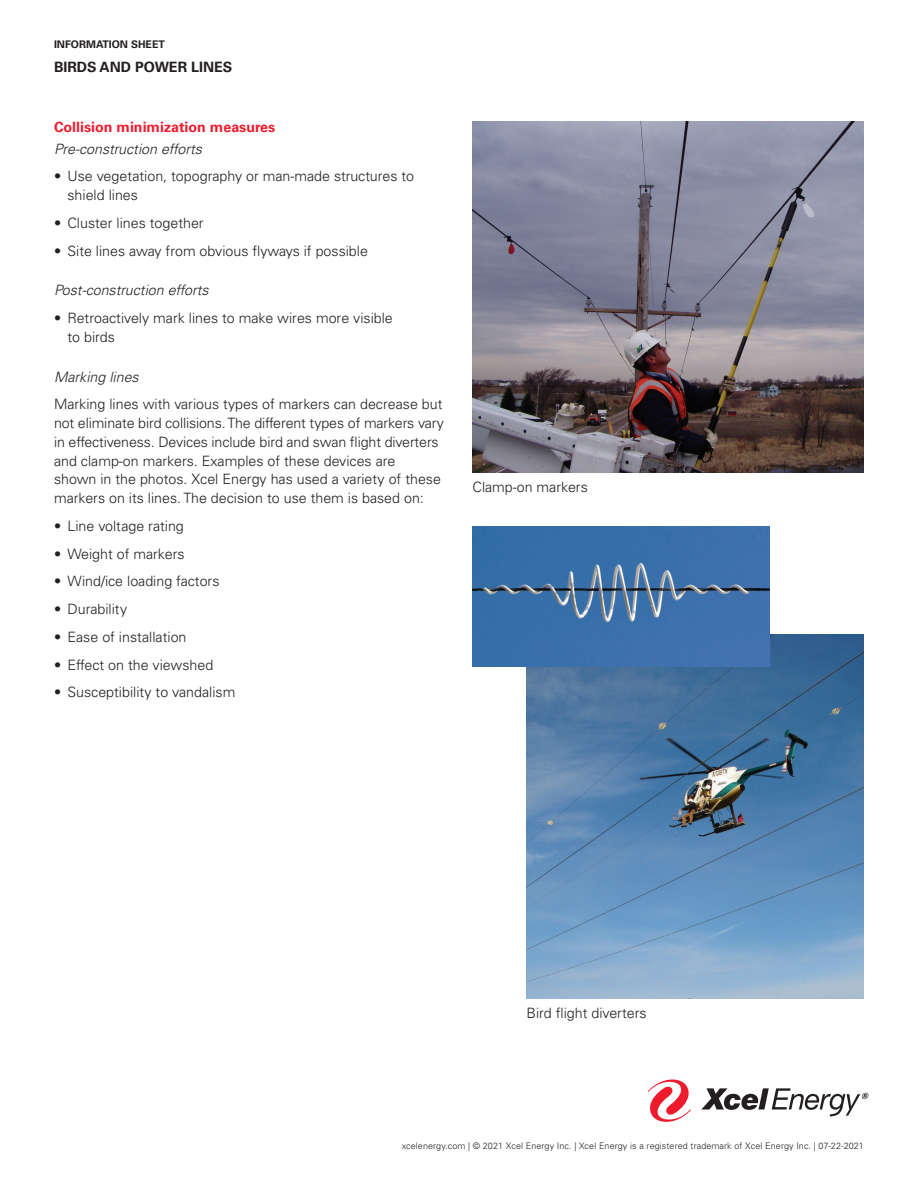
<style>
.page{position:relative;width:918px;height:1188px;background:#fff}
.page>*{position:absolute;margin:0;border:0;box-sizing:border-box;transform-origin:0 0}
._2019_Xcel_FS_Bullet{font:300 14.25px/18.8px "Univers LT Std";color:#231f20}
._2019_Xcel_FS_Bodyco{font:300 14.25px/18.8px "Univers LT Std";color:#231f20}
._2019_Xcel_FS_Bodyco-2{font:italic 300 14.25px "Univers LT Std";color:#231f20}
._2019_Xcel_FS_Photo{font:300 14.25px "Univers LT Std";color:#231f20}
._2019_Xcel_FS_Subhea{font:700 14.25px "Univers LT Std";color:#ee1b2c}
._2019_Xcel_FS_Heads{font:700 14.25px "Univers";color:#231f20}
.t1{font:700 10.5px "Univers LT Std";color:#231f20}
.t2{font:300 9px "Univers LT Std";letter-spacing:.01em;color:#231f20}
</style>
<div class="page">
<svg style="left:648px;top:1079px;width:43px;height:43px"></svg>
<svg style="left:701px;top:1088px;width:167px;height:28px"></svg>
<img style="left:472px;top:122px;width:392px;height:350px">
<img style="left:526px;top:634px;width:338px;height:365px">
<img style="left:472px;top:526px;width:298px;height:141px">
<p class="t1" style="left:54px;top:38px;width:112px">INFORMATION SHEET</p>
<p class="_2019_Xcel_FS_Heads" style="left:54px;top:59px;width:180px">BIRDS AND POWER LINES</p>
<p class="_2019_Xcel_FS_Subhea" style="left:54px;top:118px;width:223px">Collision minimization measures</p>
<p class="_2019_Xcel_FS_Bodyco-2" style="left:54px;top:140px;width:150px">Pre-construction efforts</p>
<p class="_2019_Xcel_FS_Bullet" style="left:68px;top:167px;width:348px;text-indent:-14px">• Use vegetation, topography or man-made structures to shield lines</p>
<p class="_2019_Xcel_FS_Bullet" style="left:54px;top:213px;width:151px">• Cluster lines together</p>
<p class="_2019_Xcel_FS_Bullet" style="left:54px;top:241px;width:315px">• Site lines away from obvious flyways if possible</p>
<p class="_2019_Xcel_FS_Bodyco-2" style="left:54px;top:282px;width:156px">Post-construction efforts</p>
<p class="_2019_Xcel_FS_Bullet" style="left:68px;top:309px;width:327px;text-indent:-14px">• Retroactively mark lines to make wires more visible to birds</p>
<p class="_2019_Xcel_FS_Bodyco-2" style="left:54px;top:368px;width:86px">Marking lines</p>
<p class="_2019_Xcel_FS_Bodyco" style="left:54px;top:395px;width:392px">Marking lines with various types of markers can decrease but not eliminate bird collisions. The different types of markers vary in effectiveness. Devices include bird and swan flight diverters and clamp-on markers. Examples of these devices are<br>shown in the photos. Xcel Energy has used a variety of these markers on its lines. The decision to use them is based on:</p>
<p class="_2019_Xcel_FS_Bullet" style="left:54px;top:516px;width:131px">• Line voltage rating</p>
<p class="_2019_Xcel_FS_Bullet" style="left:54px;top:544px;width:132px">• Weight of markers</p>
<p class="_2019_Xcel_FS_Bullet" style="left:54px;top:572px;width:167px">• Wind/ice loading factors</p>
<p class="_2019_Xcel_FS_Bullet" style="left:54px;top:600px;width:75px">• Durability</p>
<p class="_2019_Xcel_FS_Bullet" style="left:54px;top:627px;width:134px">• Ease of installation</p>
<p class="_2019_Xcel_FS_Bullet" style="left:54px;top:655px;width:161px">• Effect on the viewshed</p>
<p class="_2019_Xcel_FS_Bullet" style="left:54px;top:683px;width:183px">• Susceptibility to vandalism</p>
<p class="_2019_Xcel_FS_Photo" style="left:472px;top:478px;width:117px">Clamp-on markers</p>
<p class="_2019_Xcel_FS_Photo" style="left:526px;top:1005px;width:122px">Bird flight diverters</p>
<p class="t2" style="left:402px;top:1141px;width:464px">xcelenergy.com | © 2021 Xcel Energy Inc. | Xcel Energy is a registered trademark of Xcel Energy Inc. | 07-22-2021</p>
</div>
